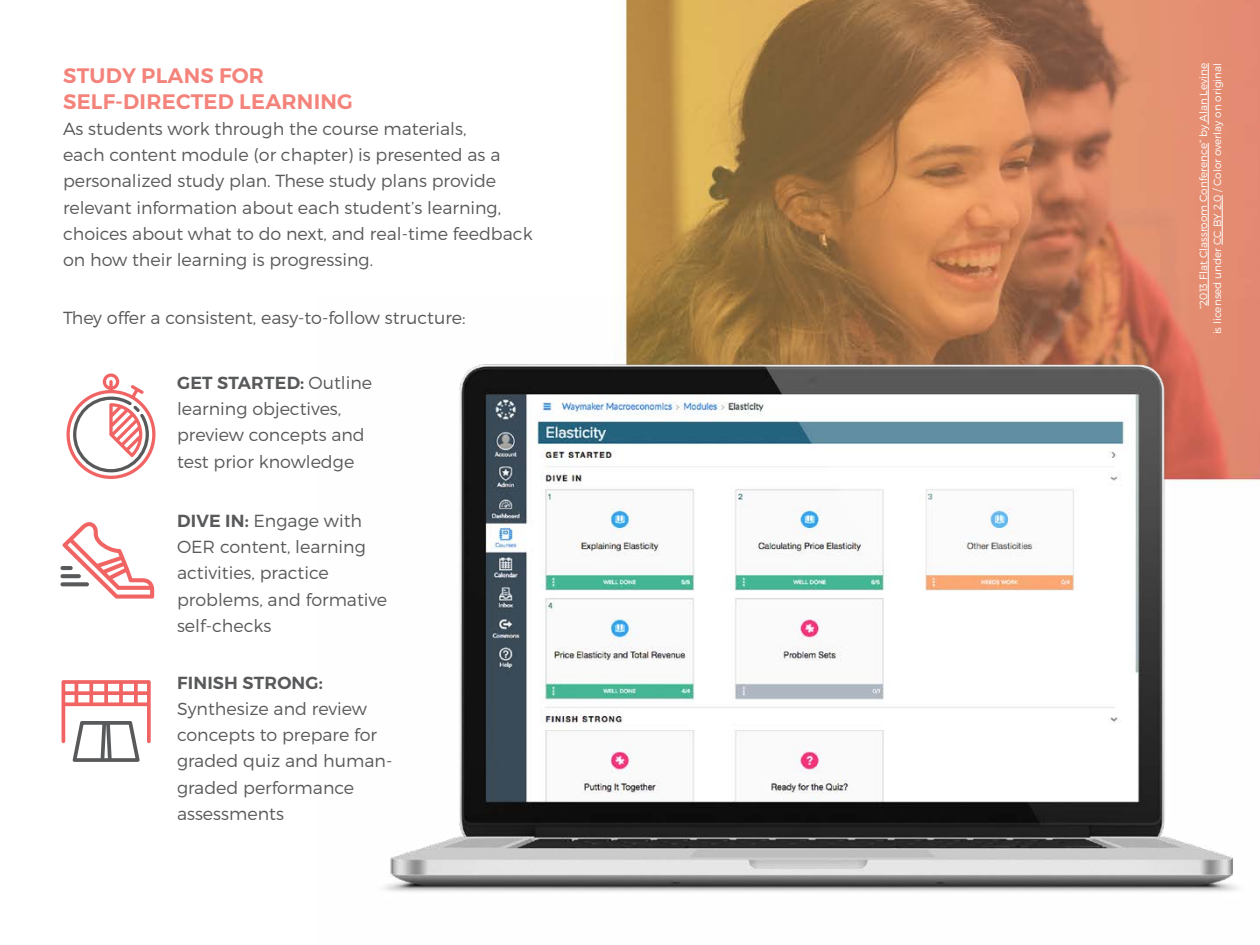
<style>
.page{position:relative;width:1260px;height:945px;background:#fff}
.page>*{position:absolute;margin:0;border:0;box-sizing:border-box;transform-origin:0 0}
.Headline{font:600 21px/25.2px "Montserrat";letter-spacing:.01em;color:#f4837b}
.t1{font:300 17.5px/26.2px "Montserrat";color:#58595b}
.CCBY{font:300 10.5px "Montserrat";color:#fff}
.s1{font-weight:600}
</style>
<div class="page">
<img style="left:60px;top:0;width:1200px;height:743px">
<img style="left:317px;top:297px;width:943px;height:595px">
<svg style="left:63px;top:522px;width:91px;height:77px"></svg>
<svg style="left:60px;top:566px;width:13px;height:4px"></svg>
<svg style="left:60px;top:574px;width:21px;height:4px"></svg>
<svg style="left:60px;top:582px;width:29px;height:4px"></svg>
<svg style="left:66px;top:373px;width:90px;height:106px"></svg>
<svg style="left:62px;top:680px;width:89px;height:82px"></svg>
<hr style="left:1208px;top:143px;width:1px;height:163px;background:#fff">
<hr style="left:1208px;top:63px;width:1px;height:62px;background:#fff">
<hr style="left:1222px;top:195px;width:1px;height:50px;background:#fff">
<p class="Headline" style="left:63px;top:63px;width:291px">STUDY PLANS FOR<br>SELF-DIRECTED LEARNING</p>
<p class="t1" style="left:63px;top:115px;width:471px">As students work through the course materials,<br>each content module (or chapter) is presented as a personalized study plan. These study plans provide relevant information about each student’s learning, choices about what to do next, and real-time feedback on how their learning is progressing.</p>
<p class="t1" style="left:63px;top:304px;width:404px">They offer a consistent, easy-to-follow structure:</p>
<p class="t1" style="left:177px;top:369px;width:197px"><span class="s1">GET STARTED:</span> Outline learning objectives, preview concepts and test prior knowledge</p>
<p class="t1" style="left:177px;top:507px;width:212px"><span class="s1">DIVE IN:</span> Engage with<br>OER content, learning activities, practice problems, and formative self-checks</p>
<p class="t1" style="left:177px;top:669px;width:217px"><span class="s1">FINISH STRONG:<br></span>Synthesize and review concepts to prepare for graded quiz and human&shy;graded performance assessments</p>
<p class="CCBY" style="left:1197px;top:309px;width:247px;rotate:-90deg">“2013 Flat Classroom Conference” by Alan Levine</p>
<p class="CCBY" style="left:1211px;top:334px;width:273px;rotate:-90deg">is licensed under CC BY 2.0 / Color overlay on original</p>
</div>
